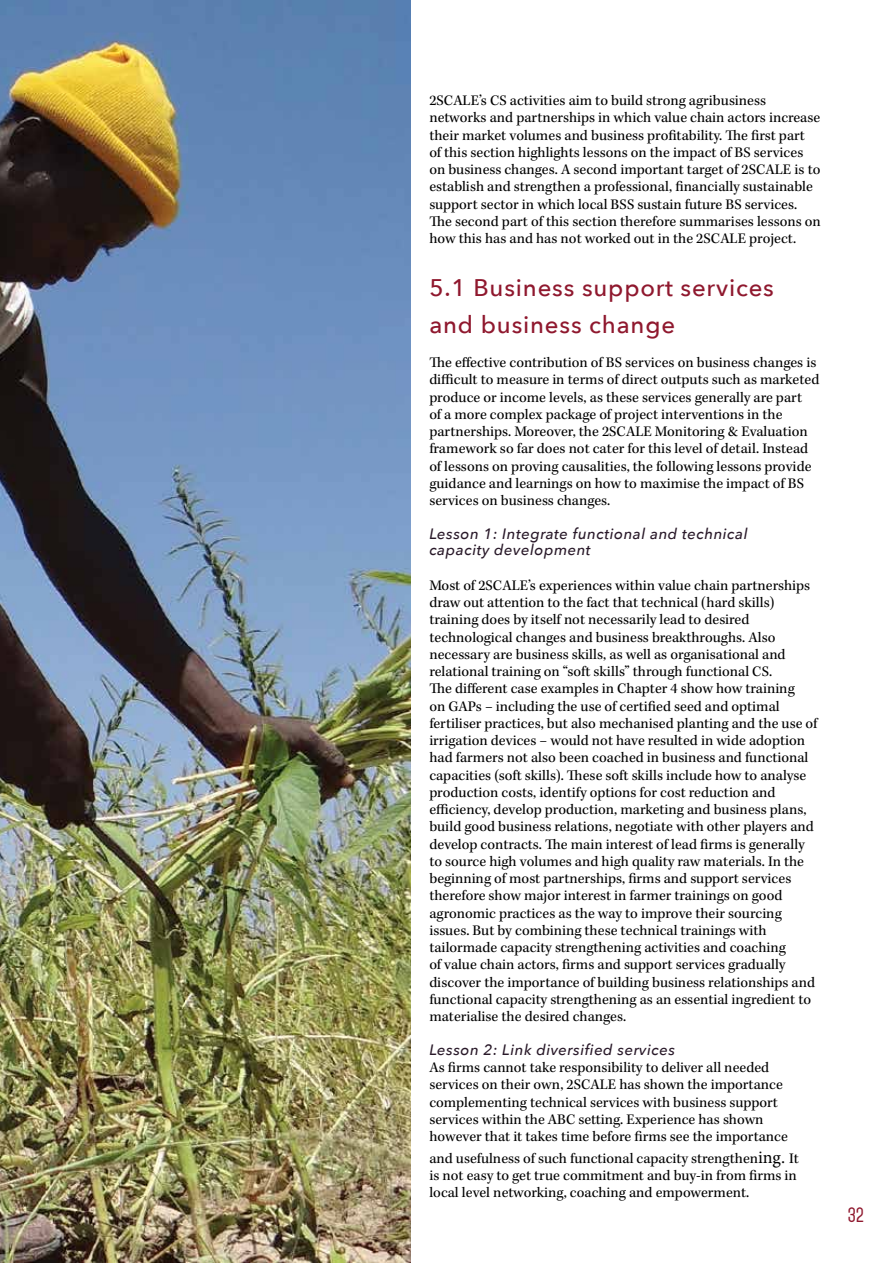
<style>
.page{position:relative;width:893px;height:1263px;background:#fff}
.page>*{position:absolute;margin:0;border:0;box-sizing:border-box;transform-origin:0 0}
.t1{font:500 24px/36px "Avenir Next";letter-spacing:.035em;color:#8f182e}
.t2{font:600 18px "Mohave";color:#8f182e}
.t3{font:15px/17.2px "Kepler Std";color:#000}
.t4{font:italic 500 15px/16.5px "Avenir Next";letter-spacing:.035em;color:#291929}
.t5{font:200 15px "Avenir Next";color:#000}
.s1{font-family:"Minion Pro";font-size:18px}
</style>
<div class="page">
<img style="left:0;top:0;width:410px;height:1263px">
<p class="t5" style="left:291px;top:855px;width:11px">−</p>
<p class="t3" style="left:429px;top:93px;width:393px">2SCALE’s CS activities aim to build strong agribusiness networks and partnerships in which value chain actors increase their market volumes and business profitability. The first part<br>of this section highlights lessons on the impact of BS services on business changes. A second important target of 2SCALE is to establish and strengthen a professional, financially sustainable support sector in which local BSS sustain future BS services.<br>The second part of this section therefore summarises lessons on how this has and has not worked out in the 2SCALE project.</p>
<h1 class="t1" style="left:429px;top:269px;width:346px">5.1 Business support services and business change</h1>
<p class="t3" style="left:429px;top:354px;width:392px">The effective contribution of BS services on business changes is difficult to measure in terms of direct outputs such as marketed produce or income levels, as these services generally are part<br>of a more complex package of project interventions in the partnerships. Moreover, the 2SCALE Monitoring &amp; Evaluation framework so far does not cater for this level of detail. Instead of lessons on proving causalities, the following lessons provide guidance and learnings on how to maximise the impact of BS services on business changes.</p>
<p class="t4" style="left:429px;top:525px;width:320px">Lesson 1: Integrate functional and technical capacity development</p>
<p class="t3" style="left:429px;top:577px;width:390px">Most of 2SCALE’s experiences within value chain partnerships draw out attention to the fact that technical (hard skills) training does by itself not necessarily lead to desired technological changes and business breakthroughs. Also necessary are business skills, as well as organisational and relational training on “soft skills” through functional CS.<br>The different case examples in Chapter 4 show how training<br>on GAPs − including the use of certified seed and optimal fertiliser practices, but also mechanised planting and the use of irrigation devices − would not have resulted in wide adoption had farmers not also been coached in business and functional capacities (soft skills). These soft skills include how to analyse production costs, identify options for cost reduction and efficiency, develop production, marketing and business plans, build good business relations, negotiate with other players and develop contracts. The main interest of lead firms is generally to source high volumes and high quality raw materials. In the beginning of most partnerships, firms and support services therefore show major interest in farmer trainings on good agronomic practices as the way to improve their sourcing issues. But by combining these technical trainings with tailormade capacity strengthening activities and coaching<br>of value chain actors, firms and support services gradually discover the importance of building business relationships and functional capacity strengthening as an essential ingredient to materialise the desired changes.</p>
<p class="t4" style="left:429px;top:1041px;width:247px">Lesson 2: Link diversified services</p>
<p class="t3" style="left:429px;top:1059px;width:360px">As firms cannot take responsibility to deliver all needed services on their own, 2SCALE has shown the importance complementing technical services with business support services within the ABC setting. Experience has shown however that it takes time before firms see the importance</p>
<p class="t3" style="left:429px;top:1150px;width:371px">and usefulness of such functional capacity strengthen<span class="s1">ing.</span> It is not easy to get true commitment and buy-in from firms in local level networking, coaching and empowerment.</p>
<p class="t2" style="left:848px;top:1204px;width:18px">32</p>
</div>
